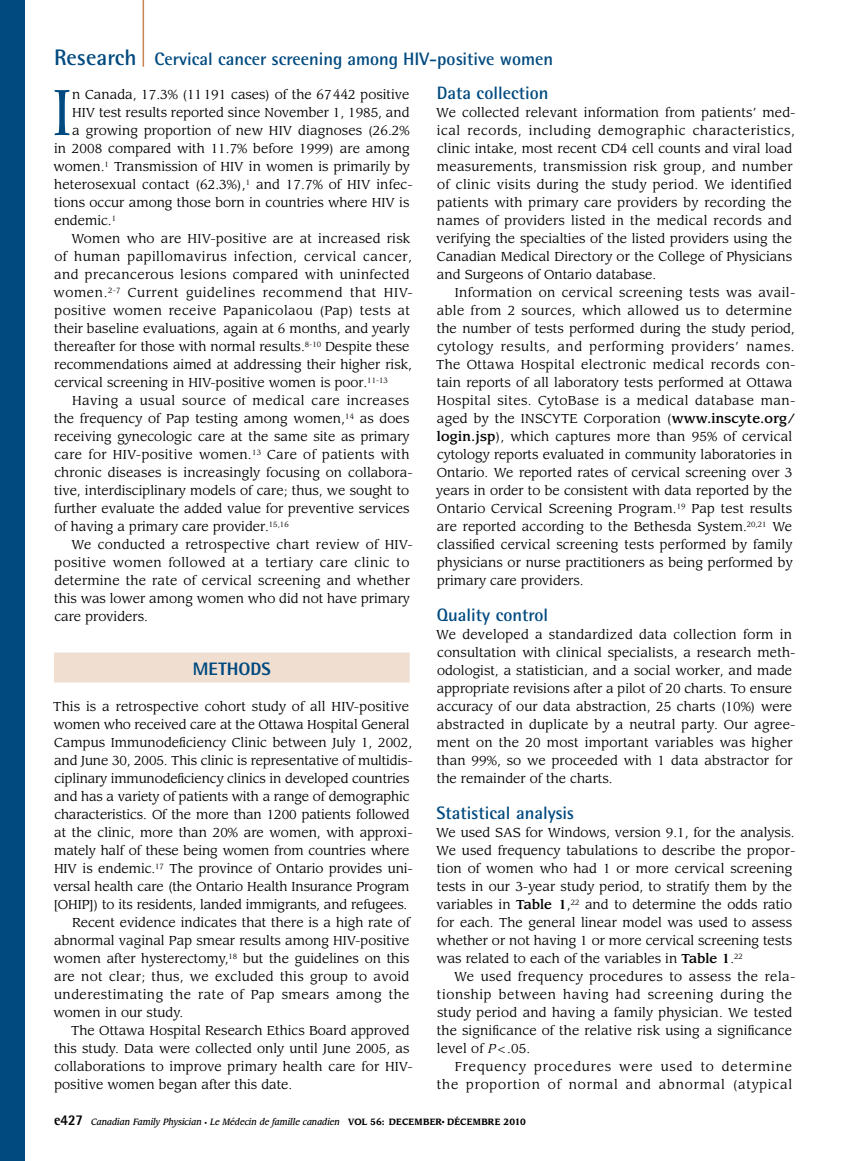
<style>
.page{position:relative;width:851px;height:1161px;background:#fff}
.page>*{position:absolute;margin:0;border:0;box-sizing:border-box;transform-origin:0 0}
.t1{font:63.6px "Leawood Std";color:#004a80}
.t2{font:700 18px "Rotis Semi Sans Std";color:#004a80}
.t3{font:800 18px "Rotis Semi Sans Std";color:#004a80}
.t4{font:12.75px/18px "Leawood Std";color:#000}
.t5{font:12.75px "Leawood Std";letter-spacing:.035em;color:#000}
.t6{font:12.75px "Leawood Std";letter-spacing:.03em;color:#000}
.t7{font:12.75px "Leawood Std";letter-spacing:.025em;color:#000}
.t8{font:12.75px "Leawood Std";letter-spacing:.02em;color:#000}
.t9{font:12.75px/18px "Leawood Std";letter-spacing:.06em;color:#000;text-align:right}
.t10{font:12.75px "Leawood Std";letter-spacing:.04em;color:#000}
.t11{font:12.75px "Leawood Std";letter-spacing:.045em;color:#000}
.t12{font:italic 500 9px "Leawood Std";color:#000;scale:.9 1}
.s1{font-size:22.5px}
.s2{font-weight:500}
.s3{font-style:italic}
.s4{font-family:"Rotis Semi Sans Std";font-weight:800;font-style:normal;font-size:15px}
.s5{font-style:normal;font-size:6px}
.s6{font-weight:700;font-style:normal}
.s7{font-family:"Times";font-weight:400;font-style:normal}
</style>
<div class="page">
<div style="left:0;top:0;width:24px;height:1161px;background:#004a80"></div>
<hr style="left:142px;top:0;width:2px;height:67px;background:#cc8354">
<div style="left:54px;top:652px;width:356px;height:30px;background:#f0ded0"></div>
<h2 class="t2" style="left:54px;top:48px;width:500px"><span class="s1">Research</span> Cervical cancer screening among HIV-positive women</h2>
<h1 class="t1" style="left:52px;top:74px;width:22px">I</h1>
<p class="t4" style="left:72px;top:86px;width:339px">n Canada, 17.3% (11191 cases) of the 67442 positive</p>
<h2 class="t2" style="left:437px;top:82px;width:113px">Data collection</h2>
<p class="t4" style="left:436px;top:104px;width:361px">We collected relevant information from patients’ med&shy;ical records, including demographic characteristics, clinic intake, most recent CD4 cell counts and viral load measurements, transmission risk group, and number of clinic visits during the study period. We identified patients with primary care providers by recording the names of providers listed in the medical records and verifying the specialties of the listed providers using the Canadian Medical Directory or the College of Physicians and Surgeons of Ontario database.</p>
<p class="t4" style="left:436px;top:284px;width:361px;text-indent:19px">Information on cervical screening tests was avail&shy;able from 2 sources, which allowed us to determine the number of tests performed during the study period, cytology results, and performing providers’ names.<br>The Ottawa Hospital electronic medical records con&shy;tain reports of all laboratory tests performed at Ottawa Hospital sites. CytoBase is a medical database man&shy;aged by the INSCYTE Corporation (<span class="s2">www.inscyte.org/ login.jsp</span>), which captures more than 95% of cervical cytology reports evaluated in community laboratories in Ontario. We reported rates of cervical screening over 3 years in order to be consistent with data reported by the Ontario Cervical Screening Program.<sup>19</sup> Pap test results are reported according to the Bethesda System.<sup>20,21</sup> We classified cervical screening tests performed by family physicians or nurse practitioners as being performed by primary care providers.</p>
<h2 class="t2" style="left:437px;top:604px;width:113px">Quality control</h2>
<p class="t4" style="left:436px;top:626px;width:361px">We developed a standardized data collection form in consultation with clinical specialists, a research meth&shy;odologist, a statistician, and a social worker, and made appropriate revisions after a pilot of 20 charts. To ensure accuracy of our data abstraction, 25 charts (10%) were abstracted in duplicate by a neutral party. Our agree&shy;ment on the 20 most important variables was higher than 99%, so we proceeded with 1 data abstractor for the remainder of the charts.</p>
<h2 class="t2" style="left:436px;top:802px;width:139px">Statistical analysis</h2>
<p class="t4" style="left:436px;top:824px;width:361px">We used SAS for Windows, version 9.1, for the analysis.<br>We used frequency tabulations to describe the propor&shy;tion of women who had 1 or more cervical screening tests in our 3-year study period, to stratify them by the variables in <span class="s2">Table 1</span>,<sup>22</sup> and to determine the odds ratio for each. The general linear model was used to assess whether or not having 1 or more cervical screening tests was related to each of the variables in <span class="s2">Table 1</span>.<sup>22</sup></p>
<p class="t4" style="left:437px;top:968px;width:360px;text-indent:17px">We used frequency procedures to assess the rela&shy;tionship between having had screening during the study period and having a family physician. We tested the significance of the relative risk using a significance level of <span class="s3">P</span>&lt;.05.</p>
<p class="t9" style="left:437px;top:1058px;width:357px">Frequency procedures were used to determine the proportion of normal and abnormal (atypical</p>
<p class="t4" style="left:72px;top:104px;width:339px">HIV test results reported since November 1, 1985, and</p>
<p class="t4" style="left:72px;top:122px;width:339px">a growing proportion of new HIV diagnoses (26.2%</p>
<p class="t4" style="left:54px;top:140px;width:357px">in 2008 compared with 11.7% before 1999) are among</p>
<p class="t4" style="left:54px;top:158px;width:357px">women.<sup>1</sup> Transmission of HIV in women is primarily by</p>
<p class="t4" style="left:54px;top:176px;width:360px">heterosexual contact (62.3%),<sup>1</sup> and 17.7% of HIV infec-</p>
<p class="t4" style="left:54px;top:194px;width:356px">tions occur among those born in countries where HIV is</p>
<p class="t4" style="left:54px;top:212px;width:63px">endemic.<sup>1</sup></p>
<p class="t8" style="left:71px;top:231px;width:341px">Women who are HIV-positive are at increased risk</p>
<p class="t10" style="left:54px;top:249px;width:359px">of human papillomavirus infection, cervical cancer,</p>
<p class="t6" style="left:54px;top:267px;width:357px">and precancerous lesions compared with uninfected</p>
<p class="t11" style="left:54px;top:285px;width:361px">women.<sup>2-7</sup> Current guidelines recommend that HIV-</p>
<p class="t5" style="left:54px;top:303px;width:357px">positive women receive Papanicolaou (Pap) tests at</p>
<p class="t4" style="left:54px;top:320px;width:357px">their baseline evaluations, again at 6 months, and yearly</p>
<p class="t4" style="left:54px;top:338px;width:357px">thereafter for those with normal results.<sup>8-10</sup> Despite these</p>
<p class="t4" style="left:54px;top:356px;width:359px">recommendations aimed at addressing their higher risk,</p>
<p class="t4" style="left:54px;top:374px;width:335px">cervical screening in HIV-positive women is poor.<sup>11-13</sup></p>
<p class="t5" style="left:72px;top:393px;width:339px">Having a usual source of medical care increases</p>
<p class="t4" style="left:54px;top:410px;width:356px">the frequency of Pap testing among women,<sup>14</sup> as does</p>
<p class="t4" style="left:54px;top:428px;width:357px">receiving gynecologic care at the same site as primary</p>
<p class="t7" style="left:54px;top:447px;width:356px">care for HIV-positive women.<sup>13</sup> Care of patients with</p>
<p class="t4" style="left:54px;top:464px;width:360px">chronic diseases is increasingly focusing on collabora-</p>
<p class="t4" style="left:54px;top:482px;width:356px">tive, interdisciplinary models of care; thus, we sought to</p>
<p class="t4" style="left:54px;top:500px;width:357px">further evaluate the added value for preventive services</p>
<p class="t4" style="left:54px;top:518px;width:236px">of having a primary care provider.<sup>15,16</sup></p>
<p class="t8" style="left:71px;top:537px;width:343px">We conducted a retrospective chart review of HIV-</p>
<p class="t6" style="left:54px;top:555px;width:356px">positive women followed at a tertiary care clinic to</p>
<p class="t4" style="left:54px;top:572px;width:357px">determine the rate of cervical screening and whether</p>
<p class="t4" style="left:54px;top:590px;width:357px">this was lower among women who did not have primary</p>
<p class="t4" style="left:54px;top:608px;width:95px">care providers.</p>
<h2 class="t3" style="left:193px;top:657px;width:79px">MET HODS</h2>
<p class="t4" style="left:53px;top:698px;width:357px">This is a retrospective cohort study of all HIV-positive</p>
<p class="t4" style="left:54px;top:716px;width:357px">women who received care at the Ottawa Hospital General</p>
<p class="t4" style="left:54px;top:734px;width:359px">Campus Immunodeficiency Clinic between July 1, 2002,</p>
<p class="t4" style="left:54px;top:752px;width:360px">and June 30, 2005. This clinic is representative of multidis-</p>
<p class="t4" style="left:54px;top:770px;width:356px">ciplinary immunodeficiency clinics in developed countries</p>
<p class="t4" style="left:54px;top:788px;width:357px">and has a variety of patients with a range of demographic</p>
<p class="t4" style="left:54px;top:806px;width:356px">characteristics. Of the more than 1200 patients followed</p>
<p class="t4" style="left:54px;top:824px;width:360px">at the clinic, more than 20% are women, with approxi-</p>
<p class="t4" style="left:54px;top:842px;width:357px">mately half of these being women from countries where</p>
<p class="t4" style="left:54px;top:860px;width:360px">HIV is endemic.<sup>17</sup> The province of Ontario provides uni-</p>
<p class="t4" style="left:54px;top:878px;width:357px">versal health care (the Ontario Health Insurance Program</p>
<p class="t4" style="left:54px;top:896px;width:355px">[OHIP]) to its residents, landed immigrants, and refugees.</p>
<p class="t4" style="left:72px;top:914px;width:339px">Recent evidence indicates that there is a high rate of</p>
<p class="t4" style="left:54px;top:932px;width:357px">abnormal vaginal Pap smear results among HIV-positive</p>
<p class="t4" style="left:54px;top:950px;width:357px">women after hysterectomy,<sup>18</sup> but the guidelines on this</p>
<p class="t7" style="left:54px;top:969px;width:356px">are not clear; thus, we excluded this group to avoid</p>
<p class="t5" style="left:54px;top:987px;width:357px">underestimating the rate of Pap smears among the</p>
<p class="t4" style="left:54px;top:1004px;width:131px">women in our study.</p>
<p class="t4" style="left:71px;top:1022px;width:339px">The Ottawa Hospital Research Ethics Board approved</p>
<p class="t4" style="left:54px;top:1040px;width:357px">this study. Data were collected only until June 2005, as</p>
<p class="t4" style="left:54px;top:1058px;width:360px">collaborations to improve primary health care for HIV-</p>
<p class="t4" style="left:54px;top:1076px;width:239px">positive women began after this date.</p>
<p class="t12" style="left:54px;top:1116px;width:525px"><span class="s4">E427</span> Canadian Family Physician <span class="s5">•</span> Le Médecin de famille canadien <span class="s6">Vol 56: DECEMBER</span><span class="s7">•</span> <span class="s6">DÉCEMBRE 2010</span></p>
</div>
